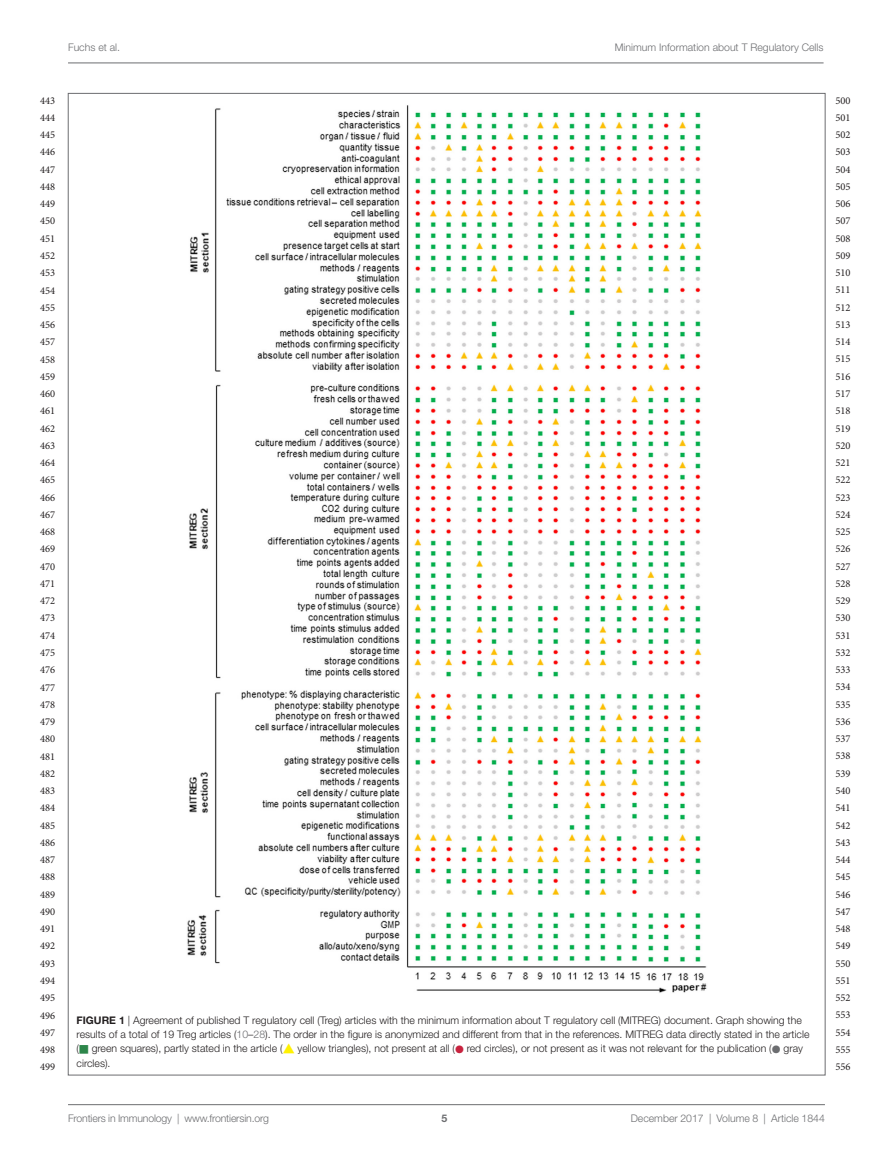
<style>
.page{position:relative;width:893px;height:1170px;background:#fff}
.page>*{position:absolute;margin:0;border:0;box-sizing:border-box;transform-origin:0 0}
.t1{font:300 10.5px/14.2px "Helvetica Neue LT Std";color:#231f20}
.t2{font:10.5px/17.2px "Minion Pro";color:#231f20;text-align:justify}
.t3{font:300 10.5px "Helvetica Neue LT Std";color:#6c6d70}
.t4{font:700 10.5px "Helvetica Neue LT Std";color:#231f20}
.t5{font:700 10.5px "Helvetica Neue LT Std";color:#6c6d70}
.s1{font-weight:700}
.s2{color:#6c6d70}
.s3{font-family:"STIX General";font-weight:400;color:#2d864a}
.s4{font-family:"STIX General";font-weight:400;color:#fff101}
.s5{font-family:"STIX General";font-weight:400;color:#c8233f}
.s6{font-family:"STIX General";font-weight:400;color:#6c6d70}
</style>
<div class="page">
<img style="left:187px;top:105px;width:520px;height:888px">
<hr style="left:68px;top:1104px;width:757px;height:1px;background:#6c6d70">
<hr style="left:68px;top:63px;width:755px;height:1px;background:#6c6d70">
<p class="t3" style="left:68px;top:41px;width:54px">Fuchs et al.</p>
<p class="t3" style="left:615px;top:41px;width:210px">Minimum Information about T Regulatory Cells</p>
<p class="t2" style="left:40px;top:92px;width:17px">443<br>444<br>445<br>446<br>447<br>448<br>449<br>450<br>451<br>452<br>453<br>454<br>455<br>456<br>457<br>458<br>459<br>460<br>461<br>462<br>463<br>464<br>465<br>466<br>467<br>468<br>469<br>470<br>471<br>472<br>473<br>474<br>475<br>476<br>477<br>478<br>479<br>480<br>481<br>482<br>483<br>484<br>485<br>486<br>487<br>488<br>489<br>490<br>491<br>492<br>493<br>494<br>495<br>496<br>497<br>498<br>499</p>
<p class="t1" style="left:77px;top:1012px;width:734px;text-indent:42px"><span class="s1">1</span> | Agreement of published T regulatory cell (Treg) articles with the minimum information about T regulatory cell (MITREG) document. Graph showing the results of a total of 19 Treg articles (<span class="s2">10</span>–<span class="s2">28</span>). The order in the figure is anonymized and different from that in the references. MITREG data directly stated in the article (<span class="s3">■</span> green squares), partly stated in the article (<span class="s4">▲</span> yellow triangles), not present at all (<span class="s5">●</span> red circles), or not present as it was not relevant for the publication (<span class="s6">●</span> gray circles).</p>
<p class="t4" style="left:77px;top:1013px;width:18px">FIGURE</p>
<p class="t2" style="left:835px;top:92px;width:17px">500<br>501<br>502<br>503<br>504<br>505<br>506<br>507<br>508<br>509<br>510<br>511<br>512<br>513<br>514<br>515<br>516<br>517<br>518<br>519<br>520<br>521<br>522<br>523<br>524<br>525<br>526<br>527<br>528<br>529<br>530<br>531<br>532<br>533<br>534<br>535<br>536<br>537<br>538<br>539<br>540<br>541<br>542<br>543<br>544<br>545<br>546<br>547<br>548<br>549<br>550<br>551<br>552<br>553<br>554<br>555<br>556</p>
<p class="t3" style="left:68px;top:1111px;width:203px">Frontiers in Immunology | www.frontiersin.org</p>
<p class="t3" style="left:631px;top:1111px;width:196px">December 2017 | Volume 8 | Article 1844</p>
<p class="t5" style="left:441px;top:1111px;width:7px">5</p>
</div>
